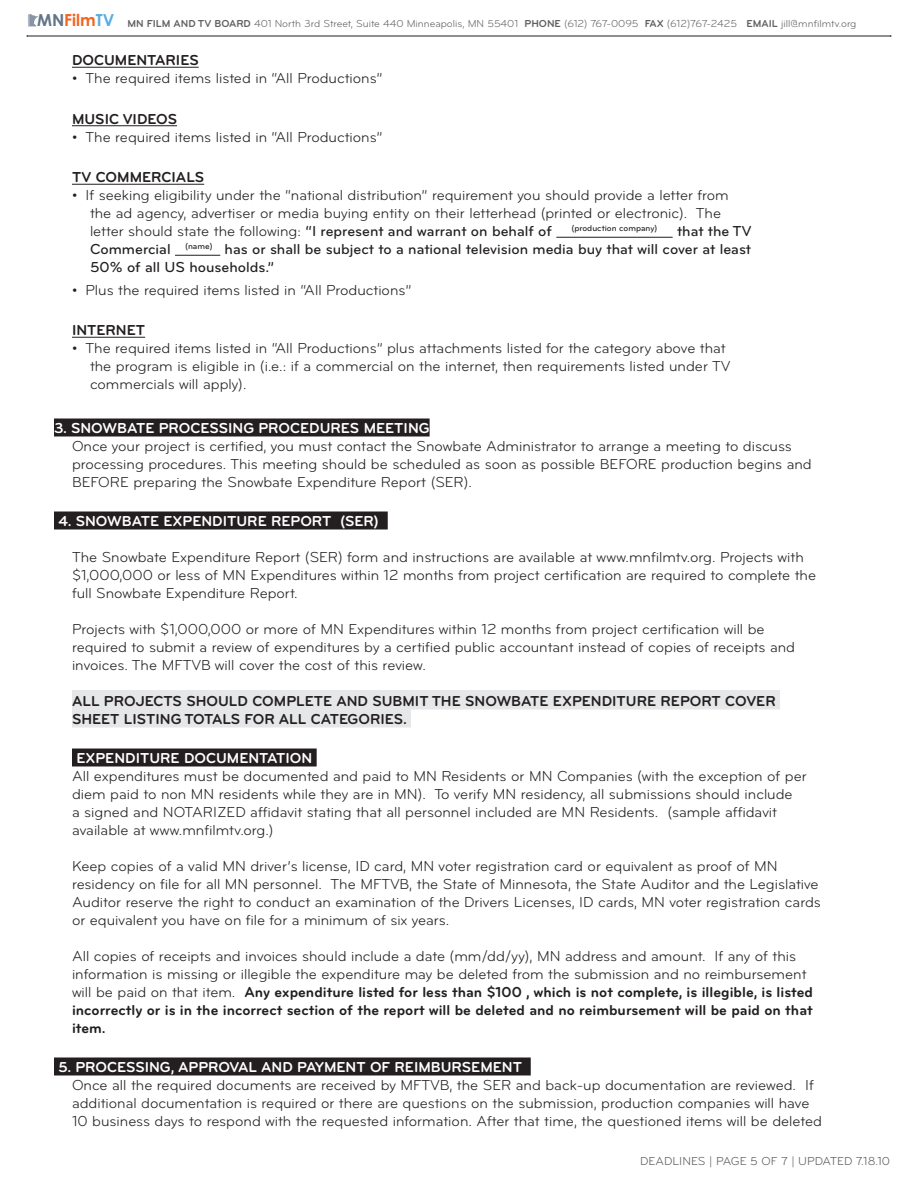
<style>
.page{position:relative;width:918px;height:1188px;background:#fff}
.page>*{position:absolute;margin:0;border:0;box-sizing:border-box;transform-origin:0 0}
.t1{font:15px/18px "Bryant";color:#231f20}
.t2{font:700 15px/18px "Bryant";color:#231f20}
.t3{font:700 15px "Bryant";color:#fff}
.t4{font:500 15px/18px "Bryant";color:#231f20;text-align:justify}
.t5{font:12px "Bryant";color:#57585a}
.t6{font:10.5px "Bryant";color:#616164}
.t7{font:500 8.7px "Bryant";color:#231f20}
.s1{font-family:"Century Gothic";font-weight:700;font-size:16.65px;color:#647589}
.s2{font-family:"Century Gothic";font-weight:700;font-size:16.65px;color:#f36421}
.s3{font-family:"Century Gothic";font-weight:700;font-size:16.65px;color:#59aee1}
.s4{font-weight:700}
.s5{font-weight:500}
</style>
<div class="page">
<svg style="left:28px;top:13px;width:10px;height:13px"></svg>
<hr style="left:27px;top:36px;width:864px;height:1px;background:#231f20">
<hr style="left:72px;top:67px;width:127px;height:1px;background:#231f20">
<hr style="left:72px;top:125px;width:105px;height:1px;background:#231f20">
<hr style="left:72px;top:184px;width:132px;height:1px;background:#231f20">
<hr style="left:556px;top:237px;width:117px;height:1px;background:#231f20">
<hr style="left:175px;top:255px;width:45px;height:1px;background:#231f20">
<hr style="left:72px;top:337px;width:73px;height:1px;background:#231f20">
<div style="left:54px;top:418px;width:376px;height:18px;background:#231f20"></div>
<div style="left:54px;top:512px;width:334px;height:18px;background:#231f20"></div>
<div style="left:72px;top:690px;width:708px;height:20px;background:#e6e7e9"></div>
<div style="left:72px;top:708px;width:339px;height:20px;background:#e6e7e9"></div>
<div style="left:72px;top:748px;width:245px;height:18px;background:#231f20"></div>
<div style="left:54px;top:1058px;width:477px;height:18px;background:#231f20"></div>
<p class="t6" style="left:37px;top:18px;width:821px"><span class="s1">MN</span><span class="s2">Film</span><span class="s3">TV</span> <span class="s4">MN FILM AND TV BOARD</span> 401 North 3rd Street, Suite 440 Minneapolis, MN 55401 <span class="s4">PHONE</span> (612) 767-0095 <span class="s4">FAX</span> (612)767-2425 <span class="s4">EMAIL</span> jill@mnfilmtv.org</p>
<p class="t2" style="left:72px;top:52px;width:128px">DOCUMENTARIES</p>
<p class="t1" style="left:86px;top:70px;width:299px">The required items listed in “All Productions”</p>
<p class="t2" style="left:72px;top:110px;width:107px">MUSIC VIDEOS</p>
<p class="t1" style="left:86px;top:128px;width:299px">The required items listed in “All Productions”</p>
<p class="t2" style="left:72px;top:169px;width:134px">TV COMMERCIALS</p>
<p class="t1" style="left:90px;top:187px;width:640px;text-indent:-4px">If seeking eligibility under the “national distribution” requirement you should provide a letter from the ad agency, advertiser or media buying entity on their letterhead (printed or electronic). The letter should state the following: <span class="s5">“I represent and warrant on behalf of</span></p>
<p class="t7" style="left:572px;top:224px;width:87px">(production company)</p>
<p class="t4" style="left:90px;top:223px;width:663px;text-indent:587px">that the TV Commercial <sup>(name)</sup> has or shall be subject to a national television media buy that will cover at least 50% of all US households.”</p>
<p class="t1" style="left:86px;top:281px;width:327px">Plus the required items listed in “All Productions”</p>
<p class="t2" style="left:72px;top:322px;width:75px">INTERNET</p>
<p class="t1" style="left:90px;top:340px;width:642px;text-indent:-5px">The required items listed in “All Productions” plus attachments listed for the category above that the program is eligible in (i.e.: if a commercial on the internet, then requirements listed under TV commercials will apply).</p>
<p class="t3" style="left:54px;top:420px;width:377px">3. SNOWBATE PROCESSING PROCEDURES MEETING</p>
<p class="t1" style="left:72px;top:437px;width:741px">Once your project is certified, you must contact the Snowbate Administrator to arrange a meeting to discuss processing procedures. This meeting should be scheduled as soon as possible BEFORE production begins and<br>BEFORE preparing the Snowbate Expenditure Report (SER).</p>
<p class="t3" style="left:58px;top:513px;width:322px">4. SNOWBATE EXPENDITURE REPORT (SER)</p>
<p class="t1" style="left:72px;top:548px;width:746px">The Snowbate Expenditure Report (SER) form and instructions are available at www.mnfilmtv.org. Projects with $1,000,000 or less of MN Expenditures within 12 months from project certification are required to complete the full Snowbate Expenditure Report.</p>
<p class="t1" style="left:72px;top:620px;width:725px">Projects with $1,000,000 or more of MN Expenditures within 12 months from project certification will be required to submit a review of expenditures by a certified public accountant instead of copies of receipts and invoices. The MFTVB will cover the cost of this review.</p>
<p class="t2" style="left:72px;top:692px;width:705px">ALL PROJECTS SHOULD COMPLETE AND SUBMIT THE SNOWBATE EXPENDITURE REPORT COVER<br>SHEET LISTING TOTALS FOR ALL CATEGORIES.</p>
<p class="t3" style="left:76px;top:750px;width:237px">EXPENDITURE DOCUMENTATION</p>
<p class="t1" style="left:72px;top:767px;width:736px">All expenditures must be documented and paid to MN Residents or MN Companies (with the exception of per diem paid to non MN residents while they are in MN). To verify MN residency, all submissions should include<br>a signed and NOTARIZED affidavit stating that all personnel included are MN Residents. (sample affidavit available at www.mnfilmtv.org.)</p>
<p class="t1" style="left:72px;top:857px;width:750px">Keep copies of a valid MN driver’s license, ID card, MN voter registration card or equivalent as proof of MN residency on file for all MN personnel. The MFTVB, the State of Minnesota, the State Auditor and the Legislative Auditor reserve the right to conduct an examination of the Drivers Licenses, ID cards, MN voter registration cards or equivalent you have on file for a minimum of six years.</p>
<p class="t1" style="left:72px;top:947px;width:743px">All copies of receipts and invoices should include a date (mm/dd/yy), MN address and amount. If any of this information is missing or illegible the expenditure may be deleted from the submission and no reimbursement will be paid on that item. <span class="s4">Any expenditure listed for less than $100 , which is not complete, is illegible, is listed incorrectly or is in the incorrect section of the report will be deleted and no reimbursement will be paid on that item.</span></p>
<p class="t3" style="left:58px;top:1059px;width:465px">5. PROCESSING, APPROVAL AND PAYMENT OF REIMBURSEMENT</p>
<p class="t1" style="left:72px;top:1076px;width:752px">Once all the required documents are received by MFTVB, the SER and back-up documentation are reviewed. If additional documentation is required or there are questions on the submission, production companies will have<br>10 business days to respond with the requested information. After that time, the questioned items will be deleted</p>
<p class="t5" style="left:640px;top:1154px;width:252px">DEADLINES | PAGE 5 OF 7 | UPDATED 7.18.10</p>
</div>
